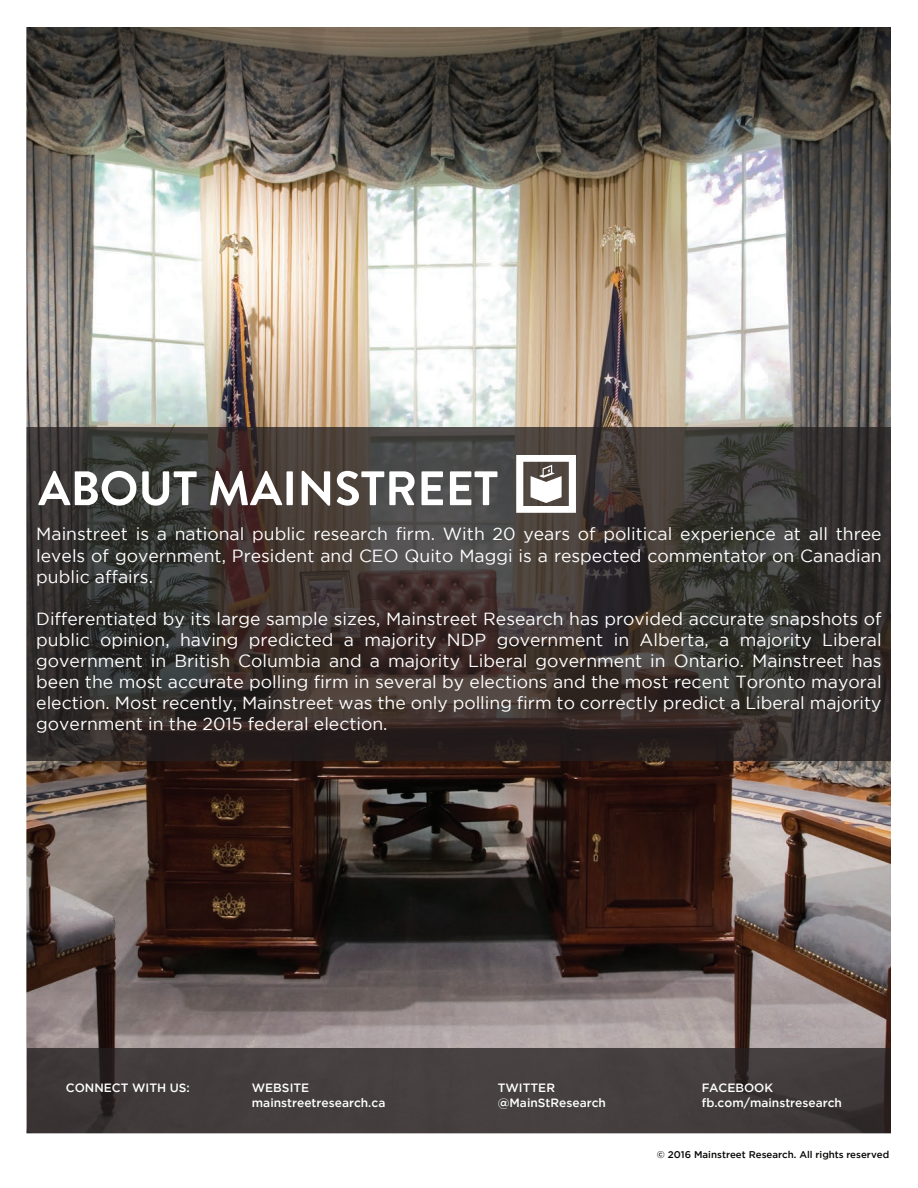
<style>
.page{position:relative;width:918px;height:1188px;background:#fff}
.page>*{position:absolute;margin:0;border:0;box-sizing:border-box;transform-origin:0 0}
.t1{font:17.55px/21px "Gotham";color:#fff;text-align:justify}
.t2{font:500 12px/15px "Gotham";color:#fff}
.t3{font:500 9.75px "Gotham";color:#050504}
</style>
<div class="page">
<img style="left:26px;top:27px;width:865px;height:1107px">
<p class="t1" style="left:36px;top:523px;width:847px">Mainstreet is a national public research firm. With 20 years of political experience at all three levels of government, President and CEO Quito Maggi is a respected commentator on Canadian public affairs.</p>
<p class="t1" style="left:36px;top:608px;width:847px">Differentiated by its large sample sizes, Mainstreet Research has provided accurate snapshots of public opinion, having predicted a majority NDP government in Alberta, a majority Liberal government in British Columbia and a majority Liberal government in Ontario. Mainstreet has been the most accurate polling firm in several by elections and the most recent Toronto mayoral election. Most recently, Mainstreet was the only polling firm to correctly predict a Liberal majority government in the 2015 federal election.</p>
<p class="t2" style="left:66px;top:1080px;width:126px">CONNECT WITH US:</p>
<p class="t2" style="left:252px;top:1080px;width:135px">WEBSITE mainstreetresearch.ca</p>
<p class="t2" style="left:498px;top:1080px;width:110px">TWITTER @MainStResearch</p>
<p class="t2" style="left:702px;top:1080px;width:142px">FACEBOOK fb.com/mainstresearch</p>
<p class="t3" style="left:657px;top:1148px;width:234px">© 2016 Mainstreet Research. All rights reserved</p>
</div>
